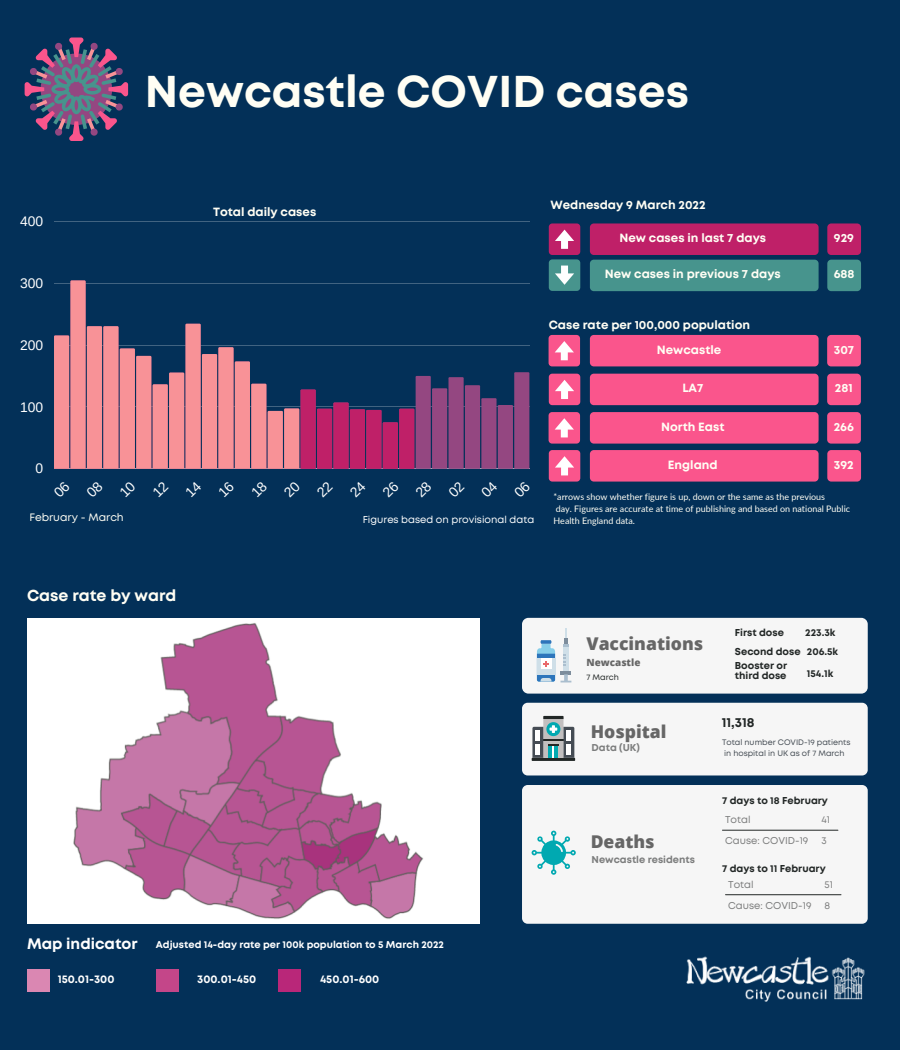
<style>
.page{position:relative;width:900px;height:1050px;background:#033058}
.page>*{position:absolute;margin:0;border:0;box-sizing:border-box;transform-origin:0 0}
.t1{font:700 44.5px "Mont";color:#fffef4}
.t2{font:800 17.6px "Open Sans";color:#666}
.t3{font:700 15.9px "Mont";color:#fffef4}
.t4{font:700 15.2px "Mont";color:#fff}
.t5{font:13.9px "Arimo";color:#fff}
.t6{font:700 13.2px "Mont";color:#222726}
.t7{font:700 11.9px "Mont";color:#fffef4}
.t8{font:700 11.2px "Mont";color:#fff}
.t9{font:10.7px "Mont";color:#fffef4}
.t10{font:700 10px/9.8px "Mont";color:#222726}
.t11{font:700 9.9px "Mont";color:#fff}
.t12{font:9.9px "Mont";color:#7c7d7d}
.t13{font:9.9px "Mont";color:#fff}
.t14{font:700 9.9px "Mont";color:#7c7d7d}
.t15{font:800 9.9px "Open Sans";color:#666}
.t16{font:8.9px/11.9px "Lato";color:#fffef4}
.t17{font:8px "Mont";color:#222726}
.t18{font:7.9px/10.6px "Mont";color:#454c54}
</style>
<div class="page">
<svg style="left:25px;top:38px;width:103px;height:103px"></svg>
<div style="left:522px;top:618px;width:346px;height:76px;background:#f6f6f6;border-radius:6px"></div>
<div style="left:563px;top:644px;width:6px;height:27px;background:#aabece"></div>
<div style="left:563px;top:647px;width:6px;height:24px;background:#cfdfe8"></div>
<svg style="left:561px;top:654px;width:10px;height:28px"></svg>
<svg style="left:564px;top:628px;width:4px;height:16px"></svg>
<svg style="left:537px;top:640px;width:18px;height:42px"></svg>
<div style="left:522px;top:703px;width:346px;height:72px;background:#f6f6f6;border-radius:6px"></div>
<hr style="left:532px;top:758px;width:43px;height:3px;background:#222726">
<svg style="left:532px;top:716px;width:42px;height:42px"></svg>
<div style="left:827px;top:223px;width:34px;height:32px;background:#bf2068;border-radius:4px"></div>
<div style="left:590px;top:223px;width:229px;height:32px;background:#bf2068;border-radius:4px"></div>
<div style="left:549px;top:223px;width:31px;height:32px;background:#bf2068;border-radius:3px"></div>
<svg style="left:555px;top:230px;width:19px;height:19px"></svg>
<div style="left:827px;top:260px;width:34px;height:31px;background:#47948d;border-radius:4px"></div>
<div style="left:590px;top:260px;width:229px;height:31px;background:#47948d;border-radius:4px"></div>
<div style="left:549px;top:260px;width:31px;height:31px;background:#47948d;border-radius:3px"></div>
<svg style="left:555px;top:266px;width:19px;height:19px"></svg>
<div style="left:590px;top:335px;width:229px;height:31px;background:#fa558c;border-radius:4px"></div>
<div style="left:549px;top:335px;width:31px;height:31px;background:#fa558c;border-radius:3px"></div>
<svg style="left:555px;top:341px;width:19px;height:19px"></svg>
<div style="left:590px;top:412px;width:229px;height:32px;background:#fa558c;border-radius:4px"></div>
<div style="left:549px;top:412px;width:31px;height:31px;background:#fa558c;border-radius:3px"></div>
<svg style="left:555px;top:418px;width:19px;height:19px"></svg>
<hr style="left:54px;top:221px;width:475px;height:1px;background:#fff">
<svg style="left:54px;top:280px;width:475px;height:189px"></svg>
<div style="left:827px;top:335px;width:34px;height:31px;background:#fa558c;border-radius:4px"></div>
<div style="left:827px;top:412px;width:34px;height:32px;background:#fa558c;border-radius:4px"></div>
<div style="left:590px;top:450px;width:229px;height:32px;background:#fa558c;border-radius:4px"></div>
<div style="left:549px;top:450px;width:31px;height:32px;background:#fa558c;border-radius:3px"></div>
<svg style="left:555px;top:456px;width:19px;height:19px"></svg>
<div style="left:827px;top:450px;width:34px;height:32px;background:#fa558c;border-radius:4px"></div>
<div style="left:590px;top:374px;width:229px;height:31px;background:#fa558c;border-radius:4px"></div>
<div style="left:549px;top:374px;width:31px;height:31px;background:#fa558c;border-radius:3px"></div>
<svg style="left:555px;top:380px;width:19px;height:19px"></svg>
<div style="left:827px;top:374px;width:34px;height:31px;background:#fa558c;border-radius:4px"></div>
<div style="left:522px;top:785px;width:346px;height:139px;background:#f6f6f6;border-radius:6px"></div>
<hr style="left:722px;top:830px;width:116px;height:1px;background:#222726">
<svg style="left:532px;top:831px;width:44px;height:44px"></svg>
<img style="left:686px;top:956px;width:179px;height:46px">
<hr style="left:726px;top:894px;width:115px;height:1px;background:#222726">
<div style="left:27px;top:618px;width:453px;height:306px;background:#fff"></div>
<div style="left:156px;top:969px;width:22px;height:23px;background:#c44689"></div>
<div style="left:27px;top:969px;width:23px;height:23px;background:#da87b2"></div>
<div style="left:278px;top:969px;width:22px;height:23px;background:#b92779"></div>
<img style="left:73px;top:623px;width:350px;height:296px">
<p class="t1" style="left:145px;top:75px;width:546px">Newcastle COVID cases</p>
<p class="t5" style="left:20px;top:213px;width:25px">400</p>
<p class="t5" style="left:20px;top:275px;width:25px">300</p>
<p class="t5" style="left:20px;top:337px;width:25px">200</p>
<p class="t5" style="left:20px;top:399px;width:25px">100</p>
<p class="t5" style="left:36px;top:461px;width:9px">0</p>
<p class="t9" style="left:29px;top:513px;width:96px">February - March</p>
<p class="t7" style="left:213px;top:207px;width:105px">Total daily cases</p>
<p class="t13" style="left:363px;top:516px;width:173px">Figures based on provisional data</p>
<p class="t7" style="left:550px;top:200px;width:157px">Wednesday 9 March 2022</p>
<p class="t7" style="left:620px;top:233px;width:148px">New cases in last 7 days</p>
<p class="t7" style="left:834px;top:233px;width:22px">929</p>
<p class="t7" style="left:605px;top:270px;width:178px">New cases in previous 7 days</p>
<p class="t7" style="left:834px;top:270px;width:22px">688</p>
<p class="t7" style="left:549px;top:320px;width:203px">Case rate per 100,000 population</p>
<p class="t7" style="left:657px;top:345px;width:66px">Newcastle</p>
<p class="t7" style="left:834px;top:345px;width:22px">307</p>
<p class="t7" style="left:682px;top:384px;width:23px">LA7</p>
<p class="t7" style="left:835px;top:384px;width:19px">281</p>
<p class="t7" style="left:661px;top:422px;width:65px">North East</p>
<p class="t7" style="left:834px;top:422px;width:22px">266</p>
<p class="t7" style="left:668px;top:460px;width:51px">England</p>
<p class="t7" style="left:834px;top:460px;width:21px">392</p>
<p class="t16" style="left:553px;top:490px;width:273px">*arrows show whether figure is up, down or the same as the previous</p>
<p class="t16" style="left:553px;top:502px;width:298px">day. Figures are accurate at time of publishing and based on national Public<br>Health England data.</p>
<p class="t3" style="left:27px;top:589px;width:151px">Case rate by ward</p>
<p class="t4" style="left:27px;top:938px;width:112px">Map indicator</p>
<p class="t11" style="left:156px;top:941px;width:290px">Adjusted 14-day rate per 100k population to 5 March 2022</p>
<p class="t8" style="left:58px;top:975px;width:58px">150.01-300</p>
<p class="t8" style="left:197px;top:975px;width:61px">300.01-450</p>
<p class="t8" style="left:320px;top:975px;width:61px">450.01-600</p>
<p class="t10" style="left:735px;top:629px;width:51px">First dose</p>
<p class="t10" style="left:805px;top:629px;width:32px">223.3k</p>
<p class="t2" style="left:586px;top:631px;width:118px">Vaccinations</p>
<p class="t15" style="left:586px;top:655px;width:55px">Newcastle</p>
<p class="t10" style="left:735px;top:647px;width:67px">Second dose</p>
<p class="t10" style="left:807px;top:647px;width:33px">206.5k</p>
<p class="t17" style="left:586px;top:674px;width:34px">7 March</p>
<p class="t10" style="left:735px;top:662px;width:54px">Booster or third dose</p>
<p class="t10" style="left:807px;top:669px;width:28px">154.1k</p>
<p class="t2" style="left:591px;top:720px;width:77px">Hospital</p>
<p class="t14" style="left:592px;top:744px;width:50px">Data (UK)</p>
<p class="t2" style="left:591px;top:829px;width:66px">Deaths</p>
<p class="t14" style="left:592px;top:856px;width:105px">Newcastle residents</p>
<p class="t6" style="left:722px;top:718px;width:34px">11,318</p>
<p class="t18" style="left:722px;top:738px;width:130px">Total number COVID-19 patients in hospital in UK as of 7 March</p>
<p class="t10" style="left:722px;top:797px;width:107px">7 days to 18 February</p>
<p class="t12" style="left:725px;top:816px;width:27px">Total</p>
<p class="t12" style="left:725px;top:837px;width:85px">Cause: COVID-19</p>
<p class="t12" style="left:822px;top:816px;width:10px">41</p>
<p class="t12" style="left:822px;top:837px;width:7px">3</p>
<p class="t10" style="left:722px;top:864px;width:105px">7 days to 11 February</p>
<p class="t12" style="left:728px;top:880px;width:27px">Total</p>
<p class="t12" style="left:728px;top:901px;width:85px">Cause: COVID-19</p>
<p class="t12" style="left:825px;top:880px;width:10px">51</p>
<p class="t12" style="left:825px;top:901px;width:7px">8</p>
</div>
